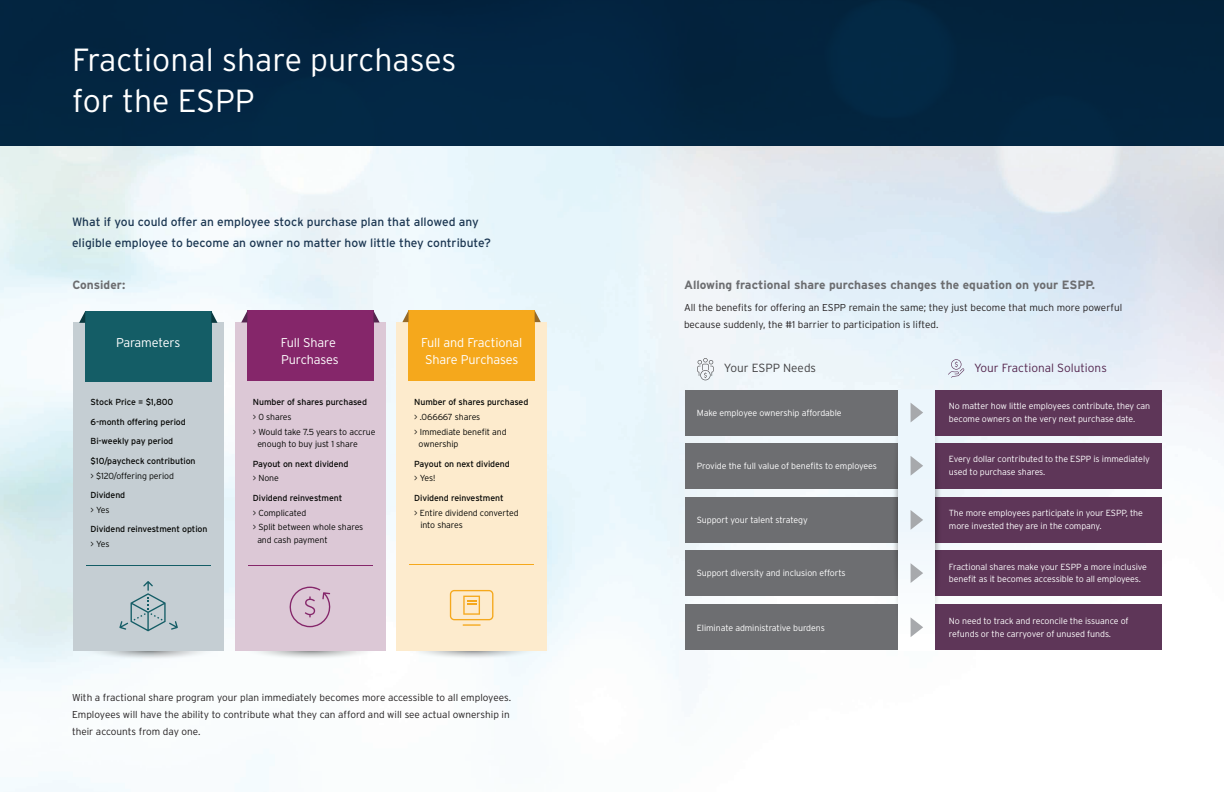
<style>
.page{position:relative;width:1224px;height:792px;background:#fff}
.page>*{position:absolute;margin:0;border:0;box-sizing:border-box;transform-origin:0 0}
.t1{font:300 32px/41px "Interstate";color:#fff}
.t2{font:300 12.7px/16.6px "Interstate";letter-spacing:-.01em;color:#fff}
.t3{font:12px/21px "Interstate";color:#1c3752}
.t4{font:700 12px "Interstate";color:#6c6d70}
.t5{font:300 11.8px "Interstate";color:#54264e}
.t6{font:300 11.8px "Interstate";color:#414042}
.t7{font:300 10px/17px "Interstate";color:#231f20}
.t8{font:300 8.9px/12.8px "Interstate";letter-spacing:-.01em;color:#fff}
.t9{font:8.8px "Interstate";letter-spacing:-.01em;color:#040503}
.t10{font:300 8.8px/14.6px "Interstate";letter-spacing:-.01em;color:#040503}
</style>
<div class="page">
<img style="left:0;top:145px;width:1224px;height:647px">
<div style="left:685px;top:390px;width:229px;height:45px;background:#6d6e71"></div>
<div style="left:685px;top:443px;width:229px;height:46px;background:#6d6e71"></div>
<div style="left:685px;top:497px;width:229px;height:46px;background:#6d6e71"></div>
<div style="left:685px;top:551px;width:229px;height:45px;background:#6d6e71"></div>
<div style="left:685px;top:604px;width:229px;height:46px;background:#6d6e71"></div>
<div style="left:920px;top:390px;width:241px;height:45px;background:#5e3658"></div>
<div style="left:920px;top:443px;width:241px;height:46px;background:#5e3658"></div>
<div style="left:920px;top:497px;width:241px;height:46px;background:#5e3658"></div>
<div style="left:920px;top:551px;width:241px;height:45px;background:#5e3658"></div>
<div style="left:920px;top:604px;width:241px;height:46px;background:#5e3658"></div>
<svg style="left:891px;top:390px;width:51px;height:260px"></svg>
<svg style="left:697px;top:358px;width:17px;height:22px"></svg>
<svg style="left:948px;top:359px;width:16px;height:19px"></svg>
<div style="left:0;top:0;width:1224px;height:145px;background:#042a47"></div>
<svg style="left:79px;top:651px;width:140px;height:9px"></svg>
<div style="left:73px;top:323px;width:150px;height:328px;background:#c5ced3"></div>
<div style="left:85px;top:311px;width:126px;height:70px;background:#145d66"></div>
<svg style="left:211px;top:311px;width:6px;height:12px"></svg>
<svg style="left:79px;top:311px;width:6px;height:12px"></svg>
<hr style="left:86px;top:565px;width:124px;height:1px;background:#145d66">
<svg style="left:241px;top:651px;width:139px;height:9px"></svg>
<div style="left:235px;top:322px;width:151px;height:329px;background:#dcc8d6"></div>
<div style="left:247px;top:311px;width:126px;height:70px;background:#85266a"></div>
<svg style="left:373px;top:311px;width:7px;height:11px"></svg>
<svg style="left:241px;top:311px;width:6px;height:11px"></svg>
<hr style="left:248px;top:565px;width:125px;height:1px;background:#85266a">
<svg style="left:402px;top:650px;width:140px;height:9px"></svg>
<div style="left:396px;top:322px;width:151px;height:328px;background:#fdebcd"></div>
<div style="left:409px;top:310px;width:126px;height:71px;background:#f5a81c"></div>
<svg style="left:535px;top:310px;width:6px;height:12px"></svg>
<svg style="left:402px;top:310px;width:7px;height:12px"></svg>
<hr style="left:409px;top:565px;width:125px;height:1px;background:#f5a81c">
<svg style="left:450px;top:590px;width:43px;height:36px"></svg>
<svg style="left:289px;top:587px;width:42px;height:40px"></svg>
<svg style="left:119px;top:581px;width:59px;height:50px"></svg>
<h1 class="t1" style="left:72px;top:39px;width:386px">Fractional share purchases for the ESPP</h1>
<h3 class="t3" style="left:72px;top:211px;width:420px">What if you could offer an employee stock purchase plan that allowed any eligible employee to become an owner no matter how little they contribute?</h3>
<h3 class="t4" style="left:72px;top:277px;width:55px">Consider:</h3>
<h3 class="t4" style="left:684px;top:277px;width:413px">Allowing fractional share purchases changes the equation on your ESPP.</h3>
<p class="t7" style="left:684px;top:299px;width:440px">All the benefits for offering an ESPP remain the same; they just become that much more powerful because suddenly, the #1 barrier to participation is lifted.</p>
<h2 class="t2" style="left:116px;top:334px;width:66px">Parameters</h2>
<h2 class="t2" style="left:281px;top:334px;width:59px">Full Share<br>Purchases</h2>
<h2 class="t2" style="left:421px;top:334px;width:103px;text-align:center">Full and Fractional<br>Share Purchases</h2>
<p class="t9" style="left:91px;top:397px;width:84px">Stock Price = $1,800</p>
<p class="t9" style="left:91px;top:416px;width:97px">6-month offering period</p>
<p class="t9" style="left:91px;top:436px;width:84px">Bi-weekly pay period</p>
<p class="t9" style="left:91px;top:455px;width:107px">$10/paycheck contribution</p>
<p class="t10" style="left:91px;top:468px;width:85px">&gt; $120/offering period</p>
<p class="t9" style="left:91px;top:490px;width:36px">Dividend</p>
<p class="t10" style="left:91px;top:502px;width:20px">&gt; Yes</p>
<p class="t9" style="left:91px;top:524px;width:118px">Dividend reinvestment option</p>
<p class="t10" style="left:91px;top:536px;width:20px">&gt; Yes</p>
<h3 class="t6" style="left:724px;top:361px;width:94px">Your ESPP Needs</h3>
<h3 class="t5" style="left:974px;top:361px;width:134px">Your Fractional Solutions</h3>
<p class="t9" style="left:253px;top:397px;width:116px">Number of shares purchased</p>
<p class="t10" style="left:253px;top:410px;width:124px">&gt; 0 shares<br>&gt; Would take 7.5 years to accrue</p>
<p class="t10" style="left:257px;top:437px;width:102px">enough to buy just 1 share</p>
<p class="t9" style="left:253px;top:458px;width:97px">Payout on next dividend</p>
<p class="t10" style="left:253px;top:471px;width:27px">&gt; None</p>
<p class="t9" style="left:253px;top:493px;width:91px">Dividend reinvestment</p>
<p class="t10" style="left:253px;top:505px;width:112px">&gt; Complicated<br>&gt; Split between whole shares</p>
<p class="t10" style="left:257px;top:532px;width:72px">and cash payment</p>
<p class="t9" style="left:414px;top:397px;width:116px">Number of shares purchased</p>
<p class="t10" style="left:414px;top:410px;width:94px">&gt; .066667 shares<br>&gt; Immediate benefit and</p>
<p class="t10" style="left:419px;top:437px;width:41px">ownership</p>
<p class="t9" style="left:414px;top:458px;width:97px">Payout on next dividend</p>
<p class="t10" style="left:414px;top:471px;width:23px">&gt; Yes!</p>
<p class="t9" style="left:414px;top:493px;width:91px">Dividend reinvestment</p>
<p class="t10" style="left:420px;top:506px;width:100px;line-height:12.7px;text-indent:-6px">&gt; Entire dividend converted into shares</p>
<p class="t8" style="left:949px;top:399px;width:203px">No matter how little employees contribute, they can become owners on the very next purchase date.</p>
<p class="t8" style="left:949px;top:453px;width:202px">Every dollar contributed to the ESPP is immediately used to purchase shares.</p>
<p class="t8" style="left:949px;top:507px;width:195px">The more employees participate in your ESPP, the more invested they are in the company.</p>
<p class="t8" style="left:949px;top:560px;width:200px">Fractional shares make your ESPP a more inclusive benefit as it becomes accessible to all employees.</p>
<p class="t8" style="left:949px;top:614px;width:181px">No need to track and reconcile the issuance of refunds or the carryover of unused funds.</p>
<p class="t8" style="left:697px;top:406px;width:146px">Make employee ownership affordable</p>
<p class="t8" style="left:697px;top:459px;width:182px">Provide the full value of benefits to employees</p>
<p class="t8" style="left:697px;top:513px;width:113px">Support your talent strategy</p>
<p class="t8" style="left:697px;top:566px;width:150px">Support diversity and inclusion efforts</p>
<p class="t8" style="left:697px;top:621px;width:130px">Eliminate administrative burdens</p>
<p class="t7" style="left:72px;top:689px;width:441px">With a fractional share program your plan immediately becomes more accessible to all employees.<br>Employees will have the ability to contribute what they can afford and will see actual ownership in their accounts from day one.</p>
</div>
